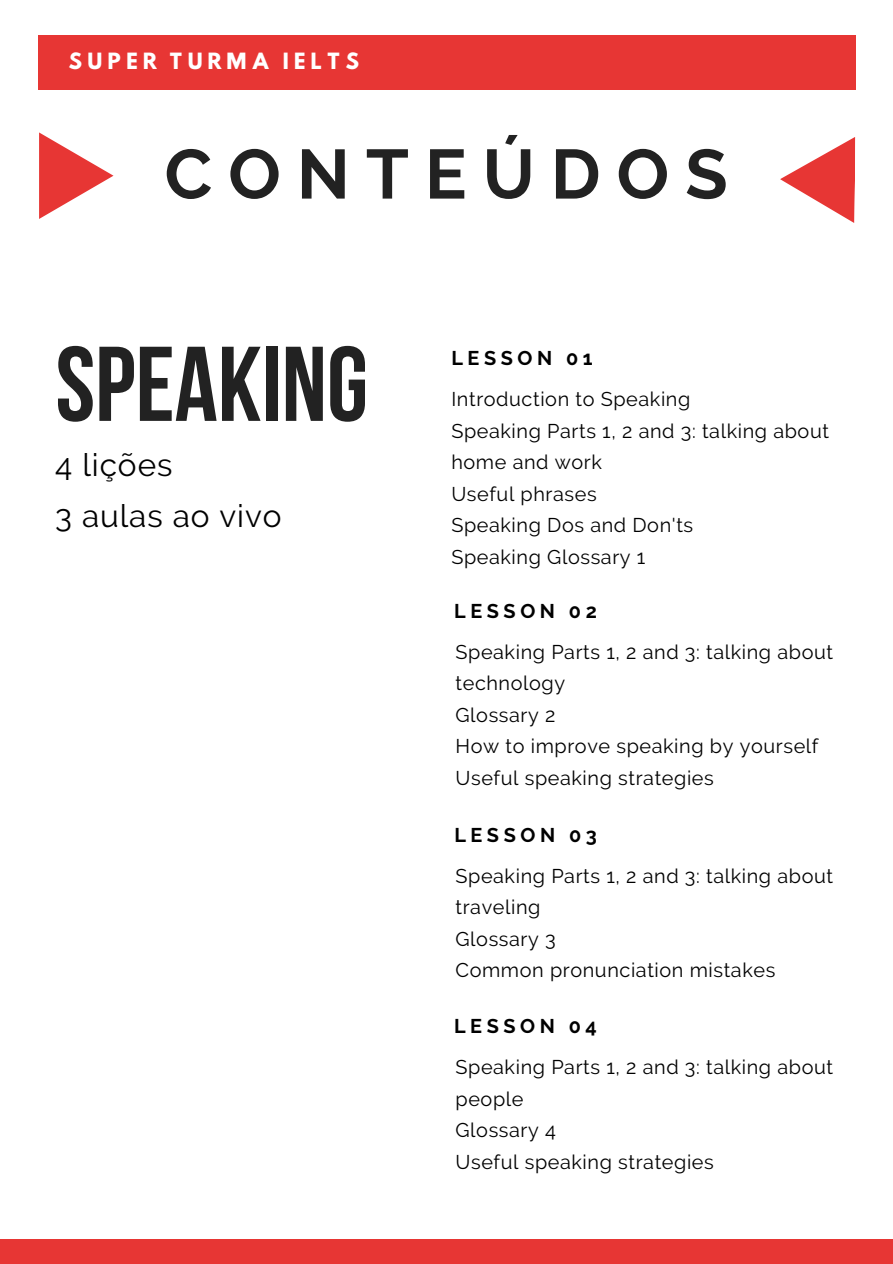
<style>
.page{position:relative;width:893px;height:1264px;background:#fff}
.page>*{position:absolute;margin:0;border:0;box-sizing:border-box;transform-origin:0 0}
.t1{font:700 105.9px "Bebas Neue";color:#222}
.t2{font:700 69.45px "Raleway";letter-spacing:.23em;color:#222}
.t3{font:31.5px/50.7px "Raleway";letter-spacing:.03em;color:#000}
.t4{font:19.8px/31.5px "Raleway";letter-spacing:.03em;color:#000}
.t5{font:700 19.8px "Raleway";letter-spacing:.23em;color:#000}
.t6{font:19.8px "Hussar Bd";letter-spacing:.23em;color:#fff}
</style>
<div class="page">
<div style="left:38px;top:35px;width:817px;height:54px;background:#e73634"></div>
<svg style="left:780px;top:137px;width:75px;height:86px"></svg>
<div style="left:0;top:1239px;width:892px;height:24px;background:#e73634"></div>
<svg style="left:39px;top:132px;width:74px;height:87px"></svg>
<h4 class="t6" style="left:68px;top:51px;width:293px">SUPER TURMA IELTS</h4>
<h2 class="t2" style="left:164px;top:133px;width:564px">CONTEÚDOS</h2>
<h1 class="t1" style="left:56px;top:341px;width:314px">SPEAKING</h1>
<h3 class="t3" style="left:55px;top:439px;width:228px">4 lições<br>3 aulas ao vivo</h3>
<h4 class="t5" style="left:451px;top:347px;width:143px">LESSON 01</h4>
<p class="t4" style="left:451px;top:383px;width:240px">Introduction to Speaking</p>
<p class="t4" style="left:451px;top:415px;width:379px">Speaking Parts 1, 2 and 3: talking about home and work</p>
<p class="t4" style="left:451px;top:478px;width:147px">Useful phrases</p>
<p class="t4" style="left:451px;top:509px;width:243px">Speaking Dos and Don'ts</p>
<p class="t4" style="left:451px;top:541px;width:195px">Speaking Glossary 1</p>
<h4 class="t5" style="left:454px;top:599px;width:144px">LESSON 02</h4>
<p class="t4" style="left:455px;top:635px;width:379px">Speaking Parts 1, 2 and 3: talking about technology</p>
<p class="t4" style="left:455px;top:698px;width:101px">Glossary 2</p>
<p class="t4" style="left:455px;top:730px;width:364px">How to improve speaking by yourself</p>
<p class="t4" style="left:455px;top:761px;width:260px">Useful speaking strategies</p>
<h4 class="t5" style="left:454px;top:823px;width:144px">LESSON 03</h4>
<p class="t4" style="left:455px;top:860px;width:379px">Speaking Parts 1, 2 and 3: talking about traveling</p>
<p class="t4" style="left:455px;top:923px;width:102px">Glossary 3</p>
<p class="t4" style="left:455px;top:954px;width:321px">Common pronunciation mistakes</p>
<h4 class="t5" style="left:454px;top:1014px;width:144px">LESSON 04</h4>
<p class="t4" style="left:455px;top:1051px;width:379px">Speaking Parts 1, 2 and 3: talking about people</p>
<p class="t4" style="left:455px;top:1114px;width:102px">Glossary 4</p>
<p class="t4" style="left:455px;top:1145px;width:260px">Useful speaking strategies</p>
</div>
